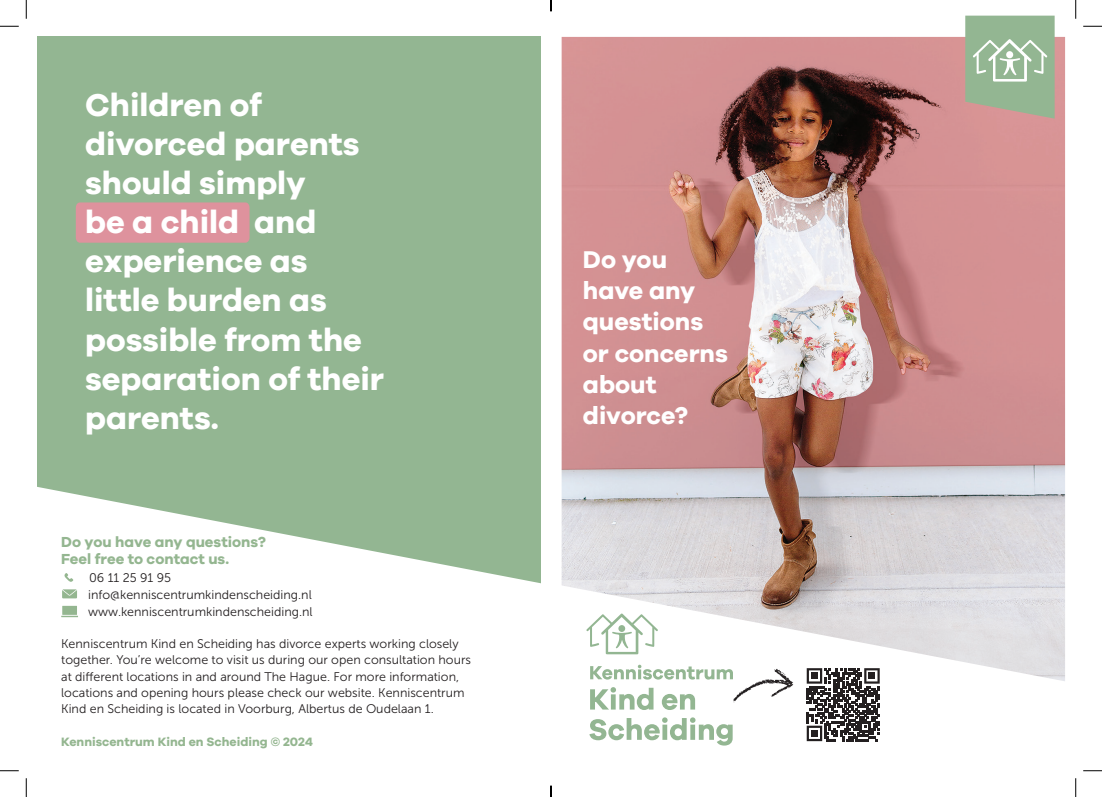
<style>
.page{position:relative;width:1102px;height:797px;background:#fff}
.page>*{position:absolute;margin:0;border:0;box-sizing:border-box;transform-origin:0 0}
.t1{font:700 32.5px/39px "Galano Grotesque";color:#fff}
.t2{font:700 25px/31.2px "Galano Grotesque";color:#fff}
.t3{font:700 15px/17.5px "Galano Grotesque";color:#94b690}
.t4{font:12.5px/16.2px "Museo Sans 300";color:#231f20}
.t5{font:700 12.5px "Galano Grotesque";color:#94b690}
</style>
<div class="page">
<img style="left:561px;top:37px;width:503px;height:644px">
<svg style="left:965px;top:16px;width:89px;height:103px;background:#a2b99b"></svg>
<svg style="left:589px;top:717px;width:143px;height:28px"></svg>
<svg style="left:586px;top:613px;width:72px;height:41px"></svg>
<div style="left:37px;top:37px;width:503px;height:723px;background:#93b692"></div>
<div style="left:76px;top:202px;width:173px;height:41px;background:#de929d"></div>
<svg style="left:37px;top:485px;width:504px;height:275px;fill:#fff"></svg>
<svg style="left:590px;top:664px;width:203px;height:46px"></svg>
<div style="left:802px;top:663px;width:81px;height:82px;background:#fff"></div>
<svg style="left:806px;top:668px;width:73px;height:73px"></svg>
<svg style="left:64px;top:573px;width:9px;height:9px"></svg>
<svg style="left:62px;top:589px;width:15px;height:9px"></svg>
<svg style="left:61px;top:606px;width:17px;height:11px"></svg>
<svg style="left:0;top:25px;width:19px;height:2px"></svg>
<svg style="left:1083px;top:25px;width:18px;height:2px"></svg>
<svg style="left:0;top:770px;width:19px;height:1px"></svg>
<svg style="left:1083px;top:770px;width:18px;height:1px"></svg>
<svg style="left:25px;top:0;width:2px;height:19px"></svg>
<svg style="left:25px;top:778px;width:2px;height:19px"></svg>
<svg style="left:1075px;top:0;width:1px;height:19px"></svg>
<svg style="left:1075px;top:778px;width:1px;height:19px"></svg>
<svg style="left:550px;top:785px;width:1px;height:12px"></svg>
<h1 class="t1" style="left:85px;top:85px;width:300px">Children of divorced parents should simply<br>be a child and experience as little burden as possible from the separation of their parents.</h1>
<p class="t3" style="left:61px;top:532px;width:206px">Do you have any questions?<br>Feel free to contact us.</p>
<p class="t4" style="left:88px;top:569px;width:225px;line-height:17.5px">06 11 25 91 95 info@kenniscentrumkindenscheiding.nl</p>
<p class="t4" style="left:88px;top:603px;width:226px">www.kenniscentrumkindenscheiding.nl</p>
<p class="t4" style="left:61px;top:635px;width:411px">Kenniscentrum Kind en Scheiding has divorce experts working closely together. You’re welcome to visit us during our open consultation hours at different locations in and around The Hague. For more information, locations and opening hours please check our website. Kenniscentrum Kind en Scheiding is located in Voorburg, Albertus de Oudelaan 1.</p>
<p class="t5" style="left:61px;top:733px;width:253px">Kenniscentrum Kind en Scheiding © 2024</p>
<h2 class="t2" style="left:583px;top:243px;width:146px">Do you have any questions or concerns about divorce?</h2>
</div>
